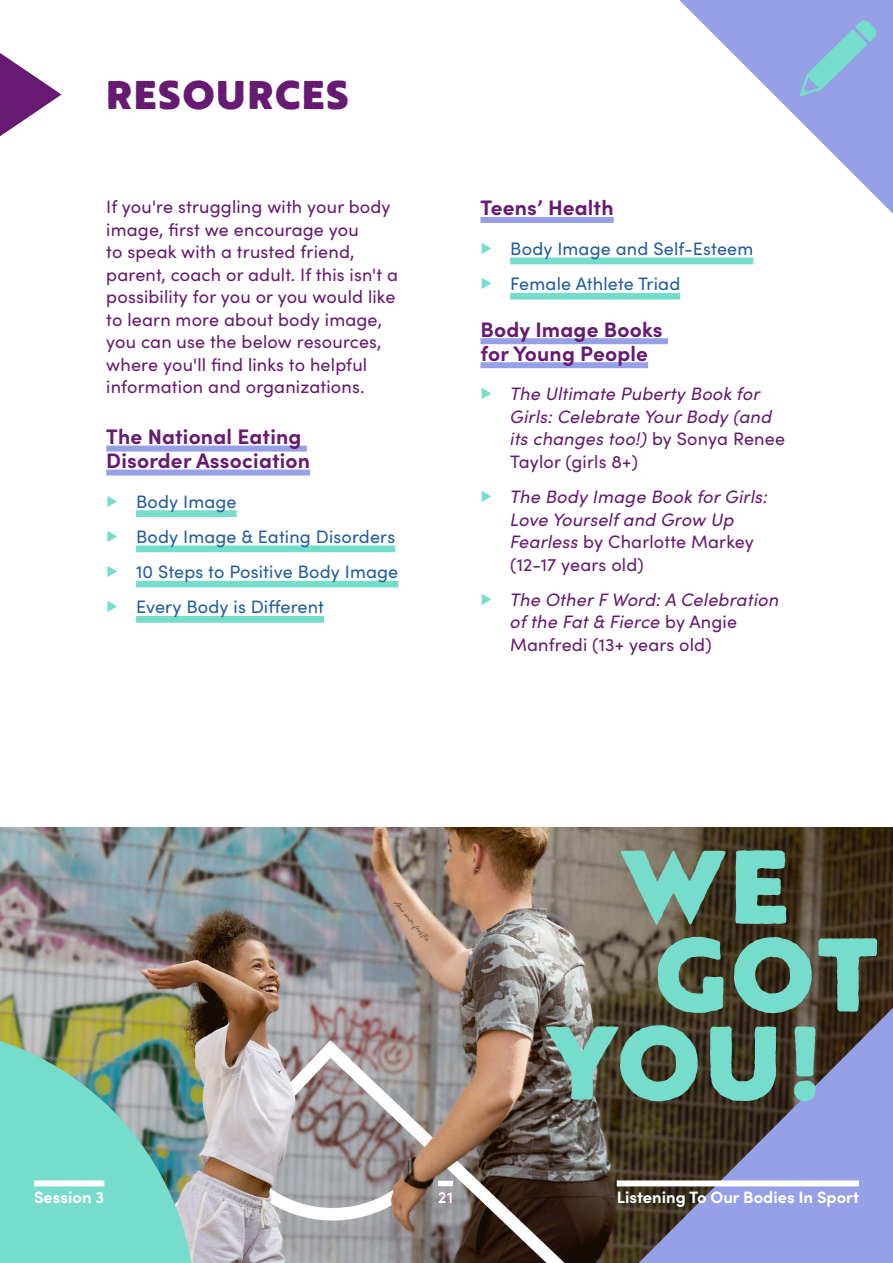
<style>
.page{position:relative;width:893px;height:1263px;background:#fff}
.page>*{position:absolute;margin:0;border:0;box-sizing:border-box;transform-origin:0 0}
.Facts_Bold{font:900 101.4px "Brother 1816 Printed";letter-spacing:.035em;color:#76dccc}
.Page_Title_Head{font:900 39px "Brother 1816 Printed";letter-spacing:.04em;color:#671a71}
.BODY_Title{font:700 21px/24px "Sofia Pro";letter-spacing:.01em;color:#671a71}
.BODY_Body{font:18px/22.5px "Sofia Pro";letter-spacing:.01em;color:#671a71}
.t1{font:italic 18px/22.5px "Sofia Pro";letter-spacing:.01em;color:#671a71}
.t2{font:18px "Sofia Pro";letter-spacing:.01em;color:#215e9e}
.FOOTER_Nav{font:700 16.5px "Sofia Pro";color:#fff}
.s1{color:#76dccc}
.s2{font-style:normal;color:#76dccc}
.s3{font-style:normal}
</style>
<div class="page">
<img style="left:0;top:827px;width:893px;height:436px">
<img style="left:0;top:1026px;width:196px;height:237px">
<svg style="left:0;top:53px;width:62px;height:83px"></svg>
<svg style="left:639px;top:1008px;width:254px;height:255px;background:#696882"></svg>
<div style="left:34px;top:1180px;width:70px;height:6px;background:#fff"></div>
<div style="left:617px;top:1180px;width:242px;height:6px;background:#fff"></div>
<svg style="left:679px;top:0;width:214px;height:214px"></svg>
<svg style="left:799px;top:20px;width:78px;height:76px;background:#8cb1de"></svg>
<div style="left:106px;top:446px;width:201px;height:6px;background:#96a0e6"></div>
<div style="left:106px;top:470px;width:204px;height:6px;background:#96a0e6"></div>
<div style="left:136px;top:510px;width:101px;height:7px;background:#76dccc"></div>
<div style="left:136px;top:545px;width:259px;height:7px;background:#76dccc"></div>
<div style="left:136px;top:581px;width:262px;height:6px;background:#76dccc"></div>
<div style="left:136px;top:616px;width:188px;height:7px;background:#76dccc"></div>
<div style="left:438px;top:1180px;width:15px;height:6px;background:#fff"></div>
<div style="left:480px;top:217px;width:134px;height:6px;background:#96a0e6"></div>
<div style="left:510px;top:258px;width:243px;height:6px;background:#76dccc"></div>
<div style="left:510px;top:293px;width:170px;height:7px;background:#76dccc"></div>
<div style="left:480px;top:338px;width:188px;height:6px;background:#96a0e6"></div>
<div style="left:480px;top:362px;width:168px;height:6px;background:#96a0e6"></div>
<p class="Page_Title_Head" style="left:106px;top:65px;width:244px">RESOURCES</p>
<p class="BODY_Body" style="left:106px;top:195px;width:293px">If you're struggling with your body image, first we encourage you<br>to speak with a trusted friend, parent, coach or adult. If this isn't a possibility for you or you would like to learn more about body image, you can use the below resources, where you'll find links to helpful information and organizations.</p>
<p class="BODY_Title" style="left:106px;top:423px;width:205px">The National Eating<br>Disorder Association</p>
<p class="t2" style="left:106px;top:488px;width:132px"><span class="s1">▶</span> Body Image</p>
<p class="t2" style="left:106px;top:523px;width:290px"><span class="s1">▶</span> Body Image &amp; Eating Disorders</p>
<p class="t2" style="left:106px;top:559px;width:294px"><span class="s1">▶</span> 10 Steps to Positive Body Image</p>
<p class="t2" style="left:106px;top:594px;width:219px"><span class="s1">▶</span> Every Body is Different</p>
<p class="BODY_Title" style="left:480px;top:194px;width:135px">Teens’ Health</p>
<p class="t2" style="left:480px;top:235px;width:274px"><span class="s1">▶</span> Body Image and Self-Esteem</p>
<p class="t2" style="left:480px;top:271px;width:201px"><span class="s1">▶</span> Female Athlete Triad</p>
<p class="BODY_Title" style="left:480px;top:316px;width:184px">Body Image Books for Young People</p>
<p class="t1" style="left:510px;top:382px;width:276px;text-indent:-30px"><span class="s2">▶</span> The Ultimate Puberty Book for<br>Girls: Celebrate Your Body (and its changes too!) <span class="s3">by Sonya Renee<br>Taylor (girls 8+)</span></p>
<p class="t1" style="left:510px;top:484px;width:259px;text-indent:-30px"><span class="s2">▶</span> The Body Image Book for Girls:<br>Love Yourself and Grow Up<br>Fearless <span class="s3">by Charlotte Markey (12-17 years old)</span></p>
<p class="t1" style="left:510px;top:587px;width:270px;text-indent:-30px"><span class="s2">▶</span> The Other F Word: A Celebration of the Fat &amp; Fierce <span class="s3">by Angie<br>Manfredi (13+ years old)</span></p>
<p class="Facts_Bold" style="left:621px;top:808px;width:169px">WE</p>
<p class="Facts_Bold" style="left:655px;top:896px;width:225px">GOT</p>
<p class="Facts_Bold" style="left:549px;top:984px;width:277px">YOU!</p>
<p class="FOOTER_Nav" style="left:34px;top:1185px;width:72px">Session 3</p>
<p class="FOOTER_Nav" style="left:617px;top:1185px;width:244px">Listening To Our Bodies In Sport</p>
<p class="FOOTER_Nav" style="left:438px;top:1185px;width:17px">21</p>
</div>
